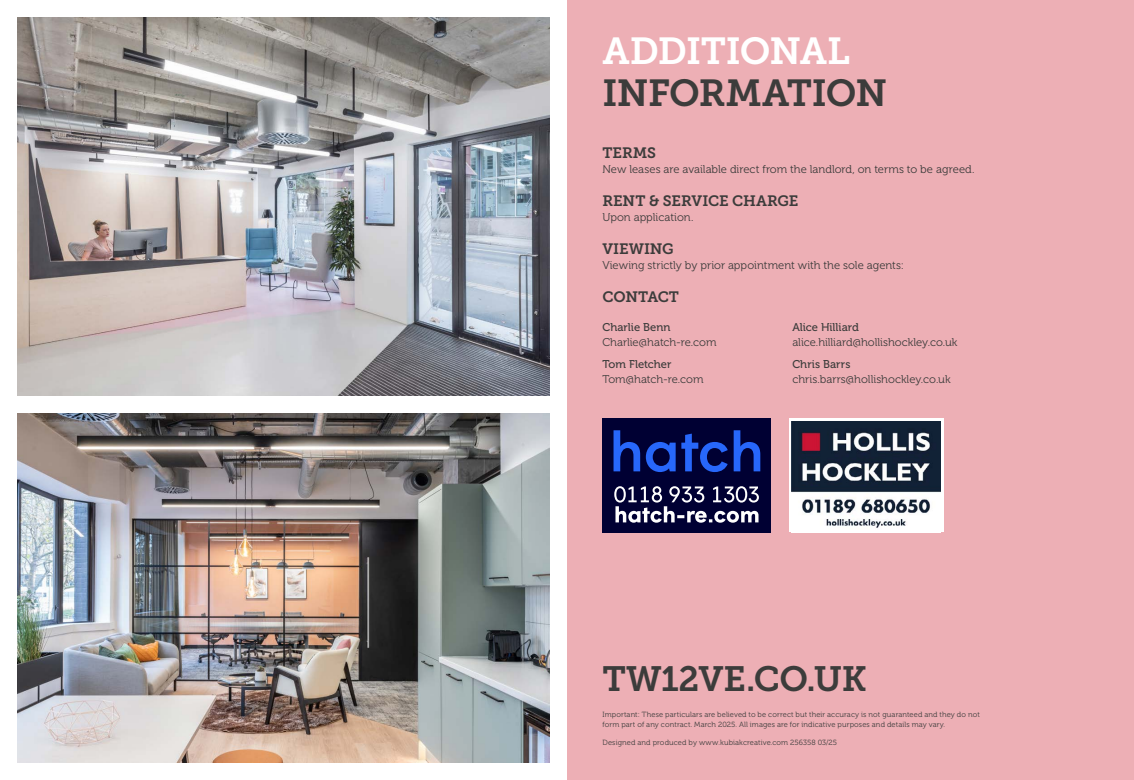
<style>
.page{position:relative;width:1134px;height:780px;background:#fff}
.page>*{position:absolute;margin:0;border:0;box-sizing:border-box;transform-origin:0 0}
.t1{font:37.5px "Museo Slab 700";letter-spacing:-.02em;color:#3c3c3b}
.t2{font:37.5px "Museo Slab 700";letter-spacing:-.03em;color:#fff}
.t3{font:35px "Museo Slab 700";letter-spacing:-.015em;color:#3c3c3b}
.t4{font:15px "Museo Slab 700";letter-spacing:-.01em;color:#3c3c3b}
.t5{font:11.25px "Museo 300";color:#3c3c3b}
.t6{font:11.25px "Museo 500";color:#3c3c3b}
.t7{font:7.5px/10px "Museo 300";letter-spacing:.015em;color:#3c3c3b}
</style>
<div class="page">
<img style="left:18px;top:413px;width:531px;height:349px">
<div style="left:567px;top:0;width:567px;height:780px;background:#edafb5"></div>
<div style="left:602px;top:418px;width:169px;height:115px;background:#003"></div>
<svg style="left:734px;top:430px;width:26px;height:41px"></svg>
<svg style="left:646px;top:433px;width:82px;height:39px"></svg>
<svg style="left:613px;top:430px;width:27px;height:41px"></svg>
<svg style="left:614px;top:486px;width:145px;height:36px"></svg>
<svg style="left:789px;top:418px;width:154px;height:114px"></svg>
<img style="left:792px;top:421px;width:148px;height:111px">
<img style="left:18px;top:18px;width:531px;height:378px">
<h1 class="t2" style="left:602px;top:29px;width:249px">ADDITIONAL</h1>
<h1 class="t1" style="left:602px;top:72px;width:286px">INFORMATION</h1>
<h3 class="t4" style="left:602px;top:144px;width:55px">TERMS</h3>
<p class="t5" style="left:602px;top:163px;width:374px">New leases are available direct from the landlord, on terms to be agreed.</p>
<h3 class="t4" style="left:602px;top:192px;width:198px">RENT &amp; SERVICE CHARGE</h3>
<p class="t5" style="left:602px;top:211px;width:93px">Upon application.</p>
<h3 class="t4" style="left:602px;top:240px;width:73px">VIEWING</h3>
<p class="t5" style="left:602px;top:259px;width:303px">Viewing strictly by prior appointment with the sole agents:</p>
<h3 class="t4" style="left:602px;top:288px;width:78px">CONTACT</h3>
<p class="t6" style="left:602px;top:321px;width:70px">Charlie Benn</p>
<p class="t5" style="left:602px;top:336px;width:116px">Charlie@hatch-re.com</p>
<p class="t6" style="left:602px;top:358px;width:71px">Tom Fletcher</p>
<p class="t5" style="left:602px;top:373px;width:103px">Tom@hatch-re.com</p>
<p class="t6" style="left:792px;top:321px;width:68px">Alice Hilliard</p>
<p class="t5" style="left:792px;top:336px;width:167px">alice.hilliard@hollishockley.co.uk</p>
<p class="t6" style="left:792px;top:358px;width:60px">Chris Barrs</p>
<p class="t5" style="left:792px;top:373px;width:160px">chris.barrs@hollishockley.co.uk</p>
<h2 class="t3" style="left:602px;top:659px;width:266px">TW12VE.CO.UK</h2>
<p class="t7" style="left:602px;top:710px;width:379px">Important: These particulars are believed to be correct but their accuracy is not guaranteed and they do not form part of any contract. March 2025. All images are for indicative purposes and details may vary.</p>
<p class="t7" style="left:602px;top:737px;width:236px">Designed and produced by www.kubiakcreative.com 256358 03/25</p>
</div>
